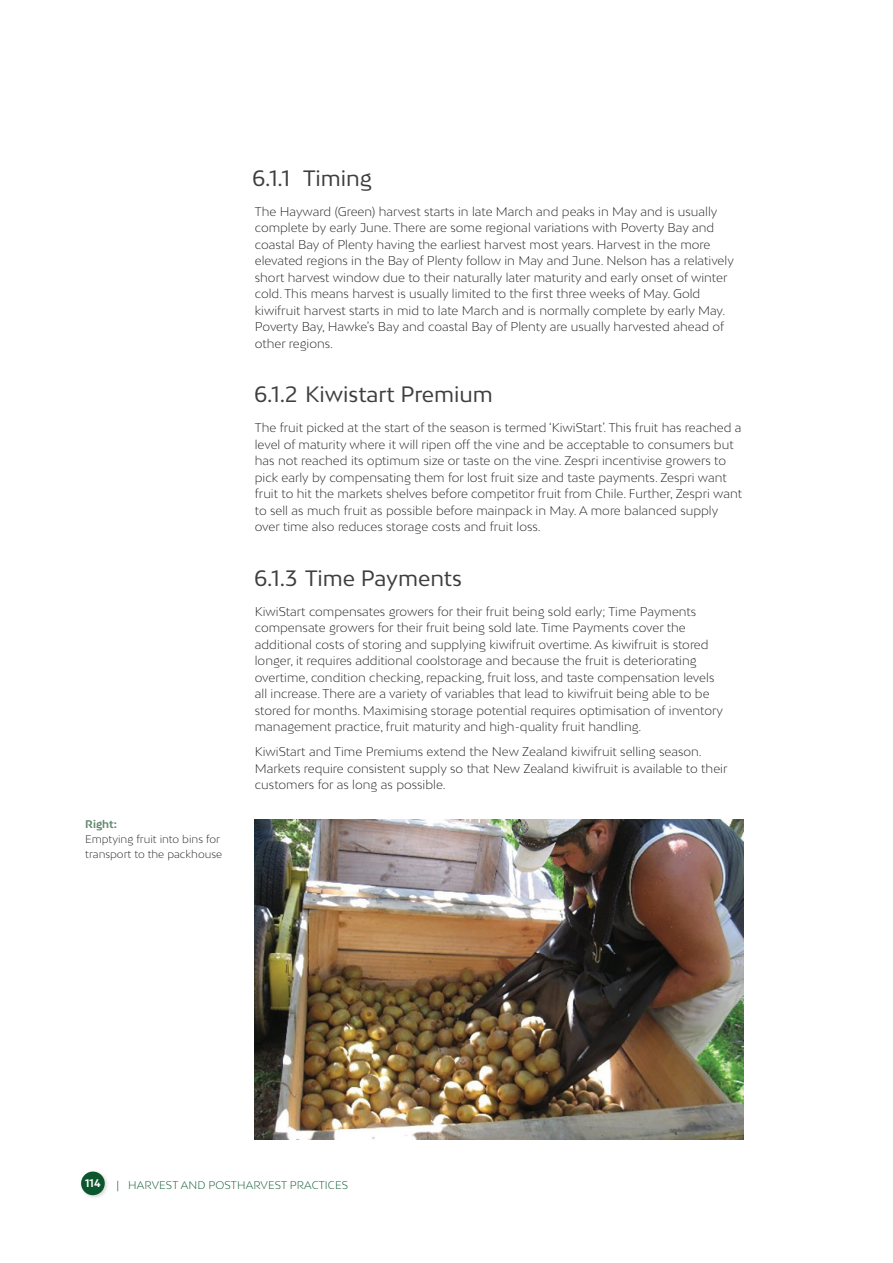
<style>
.page{position:relative;width:893px;height:1263px;background:#fff}
.page>*{position:absolute;margin:0;border:0;box-sizing:border-box;transform-origin:0 0}
.t1{font:21px "Bw Mitga";color:#3e3e3f}
.t2{font:300 12px/16.5px "Bw Mitga";color:#231f20}
.t3{font:300 10.5px/15px "Bw Mitga";color:#231f20}
.t4{font:300 10.5px "Bw Mitga";letter-spacing:.01em;color:#0c562e}
.t5{font:700 10.5px "Bw Mitga";letter-spacing:-.005em;color:#60876b}
.t6{font:700 10.5px "Bw Mitga";color:#fff}
</style>
<div class="page">
<div style="left:79px;top:1170px;width:31px;height:30px;background:#231f20;opacity:.2"></div>
<div style="left:81px;top:1171px;width:24px;height:24px;background:#0c562e;border-radius:50%"></div>
<img style="left:255px;top:819px;width:489px;height:321px">
<h1 class="t1" style="left:252px;top:165px;width:122px">6.1.1 Timing</h1>
<p class="t2" style="left:255px;top:203px;width:481px">The Hayward (Green) harvest starts in late March and peaks in May and is usually complete by early June. There are some regional variations with Poverty Bay and coastal Bay of Plenty having the earliest harvest most years. Harvest in the more elevated regions in the Bay of Plenty follow in May and June. Nelson has a relatively short harvest window due to their naturally later maturity and early onset of winter cold. This means harvest is usually limited to the first three weeks of May. Gold kiwifruit harvest starts in mid to late March and is normally complete by early May.<br>Poverty Bay, Hawke’s Bay and coastal Bay of Plenty are usually harvested ahead of other regions.</p>
<h1 class="t1" style="left:254px;top:380px;width:240px">6.1.2 Kiwistart Premium</h1>
<p class="t2" style="left:255px;top:419px;width:489px">The fruit picked at the start of the season is termed ‘KiwiStart’. This fruit has reached a level of maturity where it will ripen off the vine and be acceptable to consumers but has not reached its optimum size or taste on the vine. Zespri incentivise growers to pick early by compensating them for lost fruit size and taste payments. Zespri want fruit to hit the markets shelves before competitor fruit from Chile. Further, Zespri want to sell as much fruit as possible before mainpack in May. A more balanced supply over time also reduces storage costs and fruit loss.</p>
<h1 class="t1" style="left:254px;top:565px;width:209px">6.1.3 Time Payments</h1>
<p class="t5" style="left:85px;top:817px;width:33px">Right:</p>
<p class="t3" style="left:85px;top:831px;width:138px">Emptying fruit into bins for transport to the packhouse</p>
<p class="t2" style="left:255px;top:603px;width:470px">KiwiStart compensates growers for their fruit being sold early; Time Payments compensate growers for their fruit being sold late. Time Payments cover the additional costs of storing and supplying kiwifruit overtime. As kiwifruit is stored longer, it requires additional coolstorage and because the fruit is deteriorating overtime, condition checking, repacking, fruit loss, and taste compensation levels all increase. There are a variety of variables that lead to kiwifruit being able to be stored for months. Maximising storage potential requires optimisation of inventory management practice, fruit maturity and high-quality fruit handling.</p>
<p class="t2" style="left:255px;top:743px;width:474px">KiwiStart and Time Premiums extend the New Zealand kiwifruit selling season.<br>Markets require consistent supply so that New Zealand kiwifruit is available to their customers for as long as possible.</p>
<p class="t6" style="left:85px;top:1176px;width:17px">114</p>
<p class="t4" style="left:117px;top:1178px;width:233px">| HARVEST AND POSTHARVEST PRACTICES</p>
</div>
